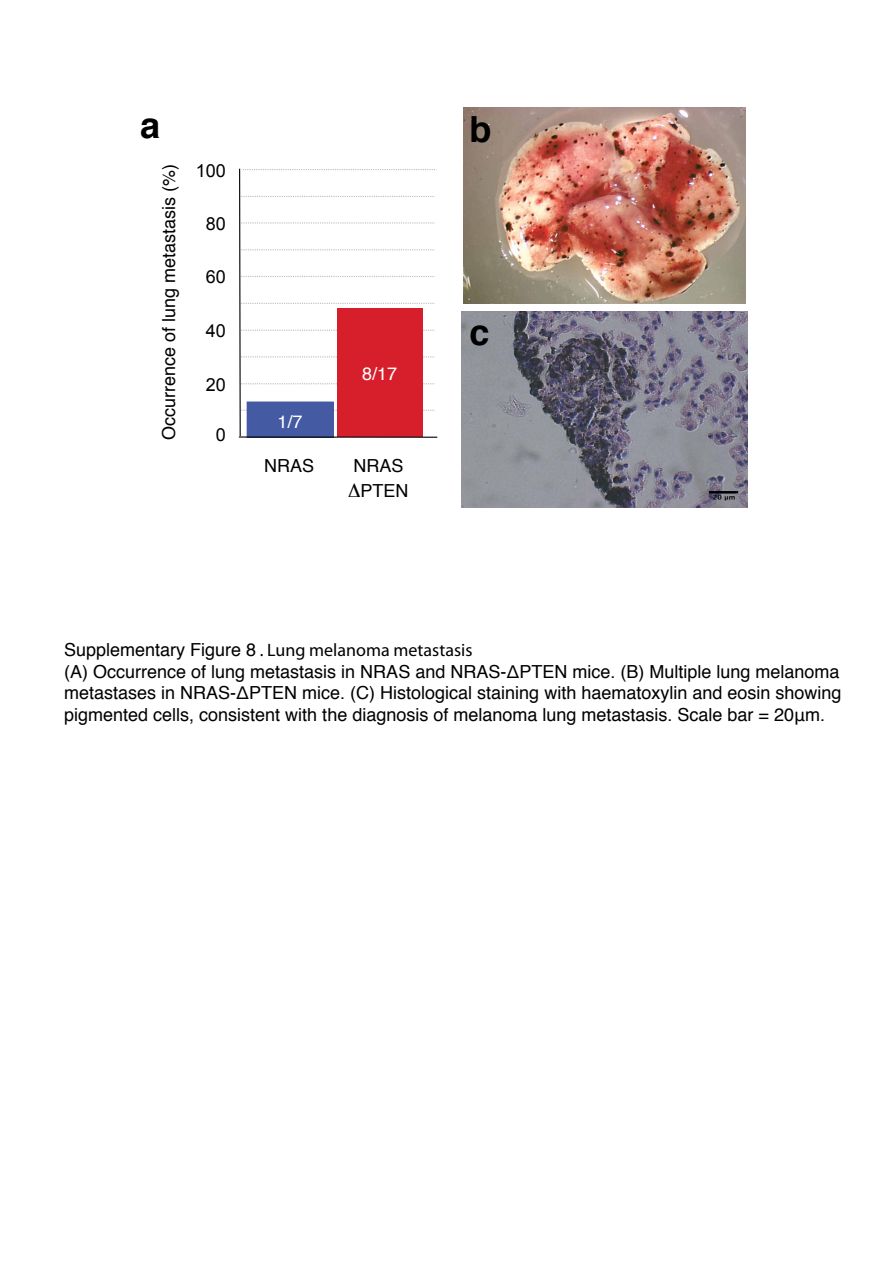
<style>
.page{position:relative;width:893px;height:1263px;background:#fff}
.page>*{position:absolute;margin:0;border:0;box-sizing:border-box;transform-origin:0 0}
.t1{font:700 36px "Helvetica";color:#000}
.t2{font:18px/21.6px "Helvetica";color:#000;text-align:center}
.t3{font:18px "Arial";color:#000}
.t4{font:18px "Helvetica";color:#fff}
.s1{font-family:"Myriad Pro"}
</style>
<div class="page">
<img style="left:461px;top:311px;width:286px;height:197px">
<img style="left:463px;top:108px;width:283px;height:195px">
<svg style="left:239px;top:168px;width:198px;height:268px"></svg>
<div style="left:337px;top:308px;width:85px;height:129px;background:#d61f2b"></div>
<div style="left:247px;top:402px;width:86px;height:35px;background:#445ba3"></div>
<div style="left:247px;top:401px;width:87px;height:37px;border:1px solid #445ba3"></div>
<hr style="left:709px;top:491px;width:29px;height:2px;background:#000">
<hr style="left:239px;top:436px;width:198px;height:2px;background:#000">
<p class="t1" style="left:140px;top:96px;width:22px">a</p>
<p class="t1" style="left:470px;top:101px;width:23px">b</p>
<p class="t2" style="left:159px;top:440px;width:278px;rotate:-90deg">Occurrence of lung metastasis (%)</p>
<p class="t3" style="left:196px;top:158px;width:32px">100</p>
<p class="t3" style="left:206px;top:212px;width:22px">80</p>
<p class="t3" style="left:206px;top:265px;width:22px">60</p>
<p class="t3" style="left:206px;top:319px;width:22px">40</p>
<p class="t3" style="left:206px;top:372px;width:22px">20</p>
<p class="t3" style="left:216px;top:423px;width:12px">0</p>
<p class="t4" style="left:278px;top:407px;width:27px">1/7</p>
<p class="t2" style="left:264px;top:456px;width:52px">NRAS</p>
<p class="t4" style="left:362px;top:360px;width:37px">8/17</p>
<p class="t2" style="left:353px;top:454px;width:57px;line-height:24.3px">NRAS<br>PTEN</p>
<p class="t1" style="left:470px;top:303px;width:22px">c</p>
<p class="t2" style="left:64px;top:640px;width:779px;text-align:left">Supplementary Figure 8 <span class="s1">. Lung melanoma metastasis<br></span>(A) Occurrence of lung metastasis in NRAS and NRAS-ΔPTEN mice. (B) Multiple lung melanoma metastases in NRAS-ΔPTEN mice. (C) Histological staining with haematoxylin and eosin showing pigmented cells, consistent with the diagnosis of melanoma lung metastasis. Scale bar = 20μm.</p>
</div>
